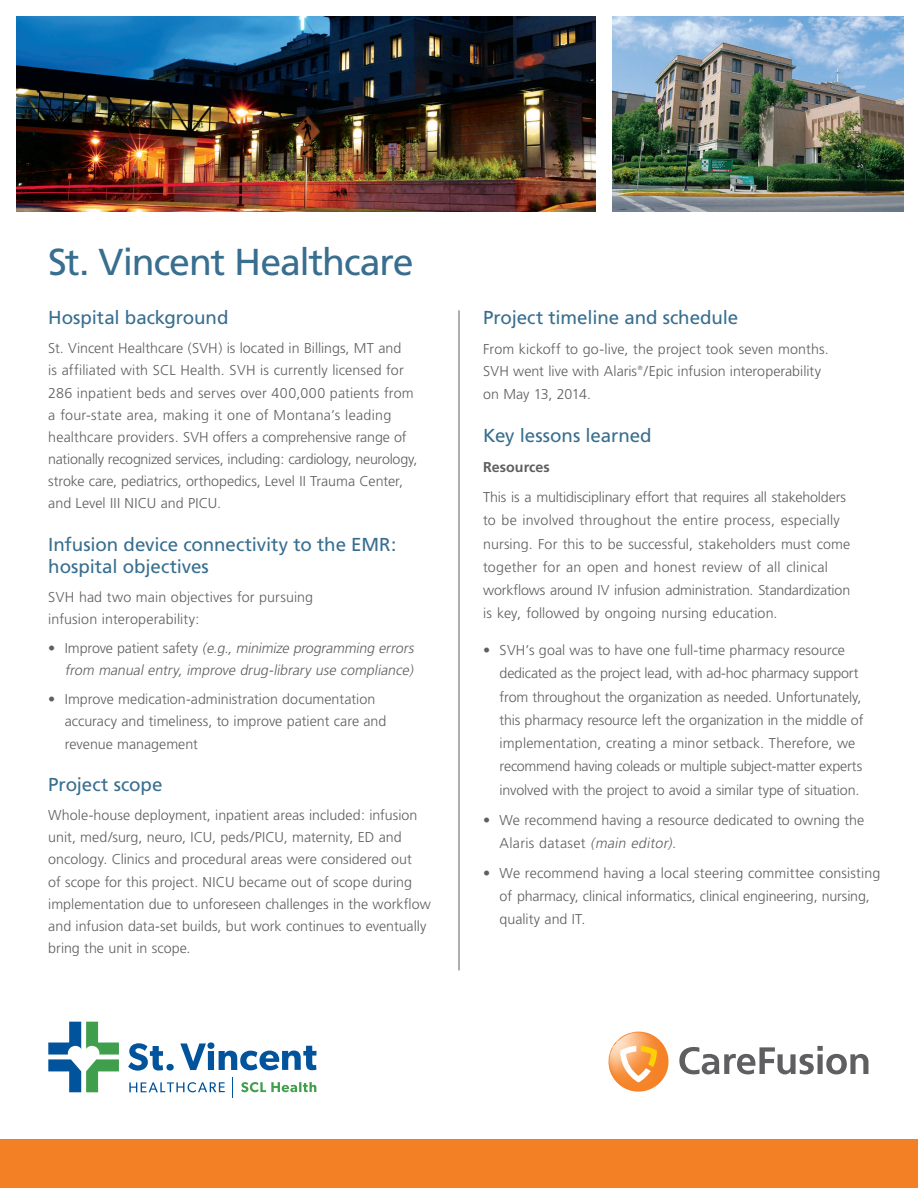
<style>
.page{position:relative;width:918px;height:1188px;background:#fff}
.page>*{position:absolute;margin:0;border:0;box-sizing:border-box;transform-origin:0 0}
.t1{font:37.5px "Frutiger";letter-spacing:-.03em;color:#386e8f}
.t2{font:18.75px/22.5px "Frutiger";letter-spacing:-.005em;color:#386e8f}
.t3{font:300 14.25px/22.2px "Frutiger";color:#5f5f62}
.t4{font:300 14.25px/23.2px "Frutiger LT Std";letter-spacing:.005em;color:#5f5f62}
.t5{font:italic 300 14.25px/22.2px "Frutiger";color:#5f5f62;text-align:right}
.t6{font:300 14.25px "Frutiger";letter-spacing:-.02em;color:#5f5f62}
.t7{font:700 14.25px "Frutiger LT Std";color:#5f5f62}
.t8{font:300 6.15px "Frutiger";color:#5f5f62}
.s1{font-style:normal}
.s2{font-style:italic}
</style>
<div class="page">
<div style="left:0;top:1139px;width:918px;height:49px;background:#f48026"></div>
<svg style="left:679px;top:1046px;width:189px;height:28px"></svg>
<svg style="left:608px;top:1032px;width:61px;height:60px"></svg>
<img style="left:16px;top:16px;width:580px;height:196px">
<img style="left:612px;top:16px;width:292px;height:196px">
<svg style="left:232px;top:1077px;width:1px;height:21px"></svg>
<svg style="left:129px;top:1082px;width:96px;height:10px"></svg>
<svg style="left:241px;top:1082px;width:75px;height:10px"></svg>
<svg style="left:48px;top:1022px;width:71px;height:70px"></svg>
<svg style="left:128px;top:1043px;width:35px;height:28px"></svg>
<div style="left:166px;top:1064px;width:8px;height:7px;background:#01539b;border-radius:50%"></div>
<svg style="left:180px;top:1042px;width:136px;height:28px"></svg>
<hr style="left:459px;top:310px;width:1px;height:660px;background:#5f5f62">
<h1 class="t1" style="left:48px;top:240px;width:367px">St. Vincent Healthcare</h1>
<h2 class="t2" style="left:48px;top:307px;width:182px">Hospital background</h2>
<p class="t3" style="left:48px;top:337px;width:371px">St. Vincent Healthcare (SVH) is located in Billings, MT and<br>is affiliated with SCL Health. SVH is currently licensed for 286 inpatient beds and serves over 400,000 patients from a four-state area, making it one of Montana’s leading healthcare providers. SVH offers a comprehensive range of nationally recognized services, including: cardiology, neurology, stroke care, pediatrics, orthopedics, Level II Trauma Center, and Level III NICU and PICU.</p>
<h2 class="t2" style="left:48px;top:533px;width:350px">Infusion device connectivity to the EMR: hospital objectives</h2>
<p class="t3" style="left:48px;top:586px;width:266px">SVH had two main objectives for pursuing infusion interoperability:</p>
<p class="t5" style="left:48px;top:637px;width:370px"><span class="s1">• I m p rove p at i e n t s afety</span> (e.g., minimize programming errors from manual entry, improve drug-library use compliance)</p>
<p class="t3" style="left:65px;top:688px;width:323px;text-indent:-17px">• Improve medication-administration documentation accuracy and timeliness, to improve patient care and revenue management</p>
<h2 class="t2" style="left:48px;top:774px;width:116px">Project scope</h2>
<p class="t3" style="left:48px;top:804px;width:384px">Whole-house deployment, inpatient areas included: infusion unit, med/surg, neuro, ICU, peds/PICU, maternity, ED and oncology. Clinics and procedural areas were considered out<br>of scope for this project. NICU became out of scope during implementation due to unforeseen challenges in the workflow and infusion data-set builds, but work continues to eventually bring the unit in scope.</p>
<h2 class="t2" style="left:483px;top:307px;width:257px">Project timeline and schedule</h2>
<p class="t3" style="left:483px;top:338px;width:347px">From kickoff to go-live, the project took seven months.<br>SVH went live with Alaris</p>
<p class="t8" style="left:638px;top:364px;width:6px">®</p>
<p class="t3" style="left:644px;top:360px;width:179px">/Epic infusion interoperability</p>
<p class="t6" style="left:483px;top:386px;width:109px">on May 13, 2014.</p>
<h2 class="t2" style="left:483px;top:425px;width:170px">Key lessons learned</h2>
<p class="t7" style="left:483px;top:459px;width:68px">Resources</p>
<p class="t4" style="left:483px;top:486px;width:369px">This is a multidisciplinary effort that requires all stakeholders to be involved throughout the entire process, especially nursing. For this to be successful, stakeholders must come together for an open and honest review of all clinical workflows around IV infusion administration. Standardization is key, followed by ongoing nursing education.</p>
<p class="t3" style="left:500px;top:639px;width:365px;line-height:23.2px;text-indent:-17px">• SVH’s goal was to have one full-time pharmacy resource dedicated as the project lead, with ad-hoc pharmacy support from throughout the organization as needed. Unfortunately, this pharmacy resource left the organization in the middle of implementation, creating a minor setback. Therefore, we recommend having coleads or multiple subject-matter experts involved with the project to avoid a similar type of situation.</p>
<p class="t3" style="left:500px;top:808px;width:366px;line-height:23.2px;text-indent:-17px">• We recommend having a resource dedicated to owning the<br>Alaris dataset <span class="s2">(main editor).</span></p>
<p class="t3" style="left:500px;top:862px;width:382px;line-height:23.2px;text-indent:-17px">• We recommend having a local steering committee consisting of pharmacy, clinical informatics, clinical engineering, nursing, quality and IT.</p>
</div>
